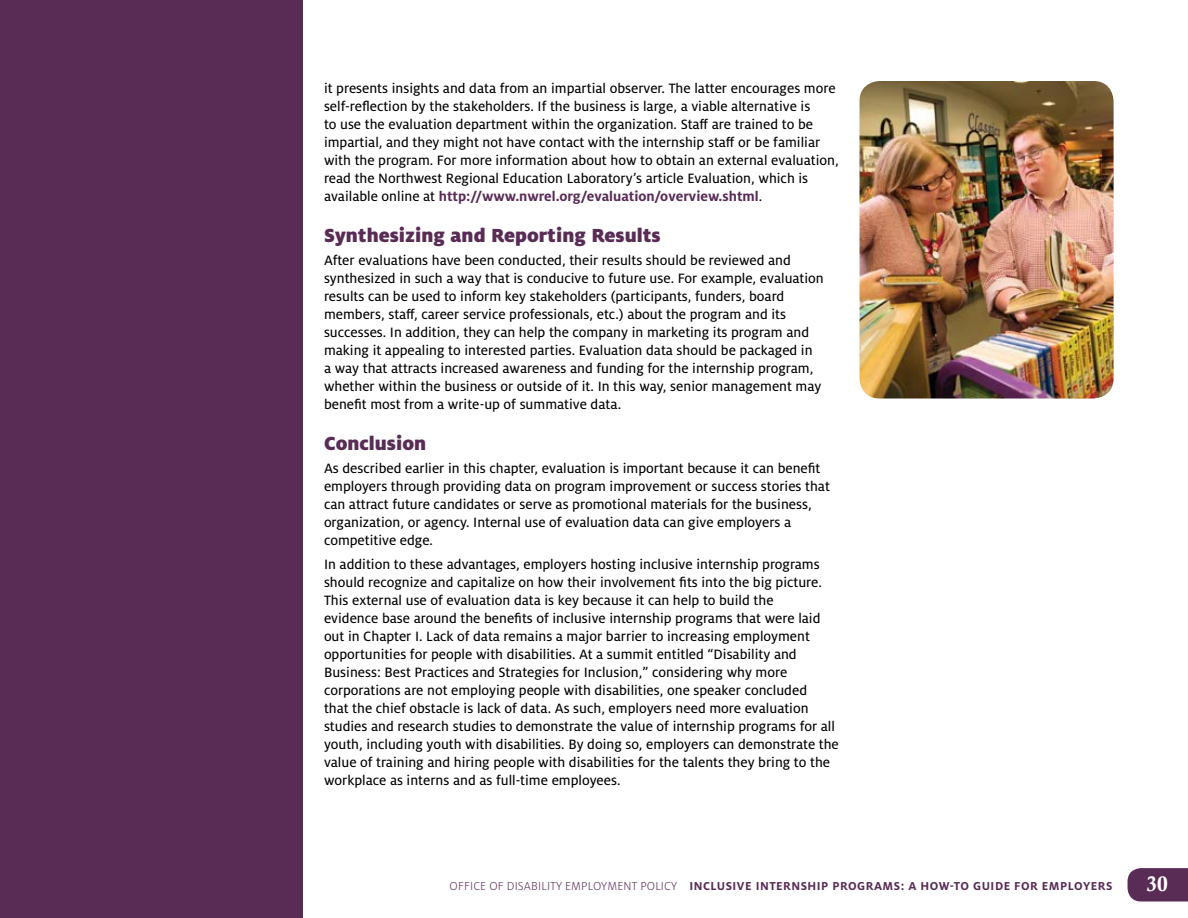
<style>
.page{position:relative;width:1188px;height:918px;background:#fff}
.page>*{position:absolute;margin:0;border:0;box-sizing:border-box;transform-origin:0 0}
.t1{font:900 21px "Milo OT";color:#592c56}
.t2{font:21px "Calis MT Bol";color:#fff}
.Body_10_12{font:15px/18px "Milo OT Text";color:#000}
.t3{font:700 12.75px "Milo OT";letter-spacing:.04em;color:#592c56}
.s1{font-family:"Milo OT";font-weight:700;color:#592c56}
.s2{font-weight:300}
</style>
<div class="page">
<svg style="left:1128px;top:868px;width:60px;height:34px;background:#61365e"></svg>
<div style="left:0;top:0;width:302px;height:918px;background:#592c56"></div>
<img style="left:860px;top:81px;width:254px;height:318px">
<p class="Body_10_12" style="left:324px;top:79px;width:516px">it presents insights and data from an impartial observer. The latter encourages more self-reflection by the stakeholders. If the business is large, a viable alternative is<br>to use the evaluation department within the organization. Staff are trained to be impartial, and they might not have contact with the internship staff or be familiar with the program. For more information about how to obtain an external evaluation, read the Northwest Regional Education Laboratory’s article Evaluation, which is available online at <span class="s1">http://www.nwrel.org/evaluation/overview.shtml</span>.</p>
<h2 class="t1" style="left:324px;top:223px;width:338px">Synthesizing and Reporting Results</h2>
<p class="Body_10_12" style="left:324px;top:251px;width:501px">After evaluations have been conducted, their results should be reviewed and synthesized in such a way that is conducive to future use. For example, evaluation results can be used to inform key stakeholders (participants, funders, board members, staff, career service professionals, etc.) about the program and its successes. In addition, they can help the company in marketing its program and making it appealing to interested parties. Evaluation data should be packaged in<br>a way that attracts increased awareness and funding for the internship program, whether within the business or outside of it. In this way, senior management may benefit most from a write-up of summative data.</p>
<h2 class="t1" style="left:324px;top:431px;width:104px">Conclusion</h2>
<p class="Body_10_12" style="left:324px;top:459px;width:507px">As described earlier in this chapter, evaluation is important because it can benefit employers through providing data on program improvement or success stories that can attract future candidates or serve as promotional materials for the business, organization, or agency. Internal use of evaluation data can give employers a competitive edge.</p>
<p class="Body_10_12" style="left:324px;top:556px;width:516px">In addition to these advantages, employers hosting inclusive internship programs should recognize and capitalize on how their involvement fits into the big picture.<br>This external use of evaluation data is key because it can help to build the<br>evidence base around the benefits of inclusive internship programs that were laid out in Chapter I. Lack of data remains a major barrier to increasing employment opportunities for people with disabilities. At a summit entitled “Disability and Business: Best Practices and Strategies for Inclusion,” considering why more corporations are not employing people with disabilities, one speaker concluded<br>that the chief obstacle is lack of data. As such, employers need more evaluation studies and research studies to demonstrate the value of internship programs for all youth, including youth with disabilities. By doing so, employers can demonstrate the value of training and hiring people with disabilities for the talents they bring to the workplace as interns and as full-time employees.</p>
<p class="t3" style="left:450px;top:879px;width:664px"><span class="s2">OFFICE OF DISABILITY EMPLOYMENT POLICY</span> INCLUSIVE INTERNSHIP PROGRAMS: A HOW-TO GUIDE FOR EMPLOYERS</p>
<h1 class="t2" style="left:1146px;top:872px;width:23px">30</h1>
</div>
